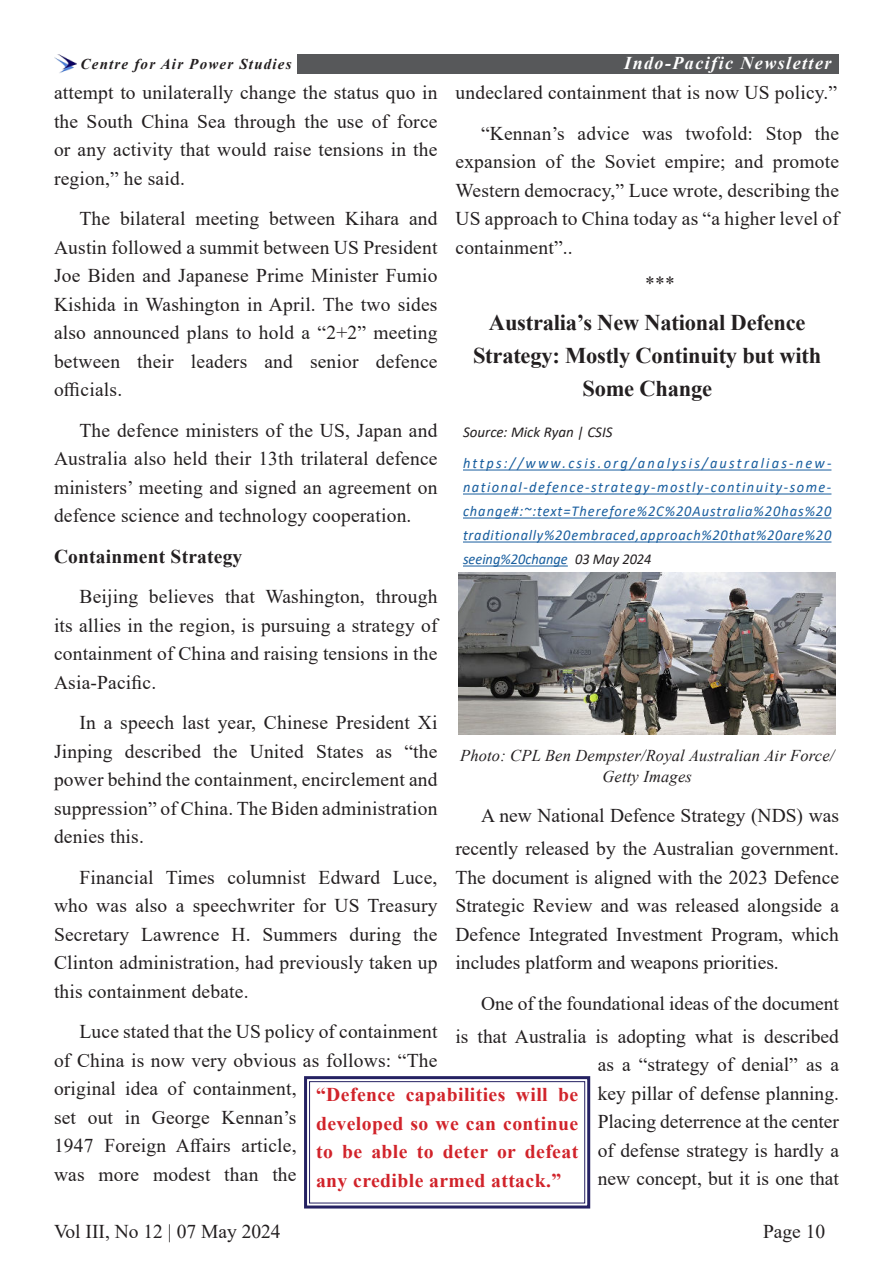
<style>
.page{position:relative;width:893px;height:1263px;background:#fff}
.page>*{position:absolute;margin:0;border:0;box-sizing:border-box;transform-origin:0 0}
.t1{font:700 22.5px/33px "Times New Roman";letter-spacing:-.01em;color:#231f20;text-align:center}
.t2{font:19.5px/28.5px "Times New Roman";letter-spacing:.01em;color:#231f20;text-align:justify}
.t3{font:700 19.5px/28.5px "Times New Roman";letter-spacing:.02em;color:#d1232a;text-align:justify}
.t4{font:700 19.5px "Times New Roman";letter-spacing:.01em;color:#231f20}
.t5{font:italic 700 18px "Times New Roman";letter-spacing:.08em;color:#fff}
.t6{font:italic 16.5px/21px "Times New Roman";letter-spacing:.01em;color:#231f20;text-align:center}
.t7{font:italic 15px/24px "Calibri";letter-spacing:.055em;color:#175d9e;text-align:justify;scale:.96 1}
.t8{font:italic 700 15px "Times New Roman";letter-spacing:.08em;color:#231f20}
.t9{font:italic 15px "Calibri";color:#231f20}
.s1{color:#231f20}
</style>
<div class="page">
<img style="left:54px;top:54px;width:22px;height:19px">
<div style="left:297px;top:54px;width:542px;height:20px;background:#57585a"></div>
<hr style="left:463px;top:469px;width:368px;height:1px;background:#175d9e">
<hr style="left:463px;top:493px;width:368px;height:1px;background:#175d9e">
<hr style="left:463px;top:517px;width:368px;height:1px;background:#175d9e">
<hr style="left:463px;top:541px;width:368px;height:1px;background:#175d9e">
<hr style="left:463px;top:565px;width:105px;height:1px;background:#175d9e">
<svg style="left:304px;top:1076px;width:287px;height:133px"></svg>
<div style="left:309px;top:1081px;width:276px;height:122px;border:1px solid #252162"></div>
<img style="left:459px;top:573px;width:377px;height:162px">
<p class="t8" style="left:81px;top:59px;width:213px">Centre for Air Power Studies</p>
<p class="t5" style="left:624px;top:57px;width:209px">Indo-Pacific Newsletter</p>
<p class="t2" style="left:54px;top:78px;width:385px">attempt to unilaterally change the status quo in the South China Sea through the use of force or any activity that would raise tensions in the region,” he said.</p>
<p class="t2" style="left:54px;top:206px;width:385px;text-indent:26px">The bilateral meeting between Kihara and Austin followed a summit between US President Joe Biden and Japanese Prime Minister Fumio Kishida in Washington in April. The two sides also announced plans to hold a “2+2” meeting between their leaders and senior defence officials.</p>
<p class="t2" style="left:54px;top:418px;width:385px;text-indent:26px">The defence ministers of the US, Japan and Australia also held their 13th trilateral defence ministers’ meeting and signed an agreement on defence science and technology cooperation.</p>
<p class="t4" style="left:54px;top:542px;width:190px">Containment Strategy</p>
<p class="t2" style="left:54px;top:582px;width:385px;text-indent:26px">Beijing believes that Washington, through its allies in the region, is pursuing a strategy of containment of China and raising tensions in the Asia-Pacific.</p>
<p class="t2" style="left:54px;top:708px;width:385px;text-indent:26px">In a speech last year, Chinese President Xi Jinping described the United States as “the power behind the containment, encirclement and suppression” of China. The Biden administration denies this.</p>
<p class="t2" style="left:54px;top:862px;width:385px;text-indent:26px">Financial Times columnist Edward Luce, who was also a speechwriter for US Treasury Secretary Lawrence H. Summers during the Clinton administration, had previously taken up this containment debate.</p>
<p class="t2" style="left:54px;top:1017px;width:385px;text-align:left;text-indent:26px">Luce stated that the US policy of containment of China is now very obvious as follows: “The original idea of containment,<br>set out in George Kennan’s<br>1947 Foreign Affairs article,<br>was more modest than the</p>
<p class="t2" style="left:455px;top:72px;width:385px;line-height:40.5px;text-align:right">undeclared containment that is now US policy.” “Kennan’s advice was twofold: Stop the</p>
<p class="t2" style="left:455px;top:147px;width:385px">expansion of the Soviet empire; and promote Western democracy,” Luce wrote, describing the US approach to China today as “a higher level of containment”..</p>
<p class="t2" style="left:645px;top:271px;width:31px">***</p>
<p class="t1" style="left:473px;top:306px;width:350px">Australia’s New National Defence<br>Strategy: Mostly Continuity but with<br>Some Change</p>
<p class="t9" style="left:463px;top:426px;width:151px">Source: Mick Ryan | CSIS</p>
<p class="t7" style="left:463px;top:452px;width:385px">https://www.csis.org/analysis/australias-new&shy;national-defence-strategy-mostly-continuity-some&shy;change#:~:text=Therefore%2C%20Australia%20has%20 traditionally%20embraced,approach%20that%20are%20 seeing%20change <span class="s1">03 May 2024</span></p>
<p class="t6" style="left:460px;top:744px;width:376px">Photo: CPL Ben Dempster/Royal Australian Air Force/<br>Getty Images</p>
<p class="t2" style="left:455px;top:799px;width:385px;line-height:33px;text-align:right">A new National Defence Strategy (NDS) was recently released by the Australian government.</p>
<p class="t2" style="left:455px;top:862px;width:385px">The document is aligned with the 2023 Defence Strategic Review and was released alongside a Defence Integrated Investment Program, which includes platform and weapons priorities.</p>
<p class="t2" style="left:455px;top:986px;width:385px;line-height:33px;text-align:right">One of the foundational ideas of the document<br>is that Australia is adopting what is described</p>
<p class="t2" style="left:598px;top:1050px;width:243px">as a “strategy of denial” as a key pillar of defense planning.<br>Placing deterrence at the center of defense strategy is hardly a new concept, but it is one that</p>
<p class="t3" style="left:316px;top:1080px;width:264px">“Defence capabilities will be developed so we can continue to be able to deter or defeat any credible armed attack.”</p>
<p class="t2" style="left:54px;top:1218px;width:228px">Vol III, No 12 | 07 May 2024</p>
<p class="t2" style="left:763px;top:1218px;width:64px">Page 10</p>
</div>
